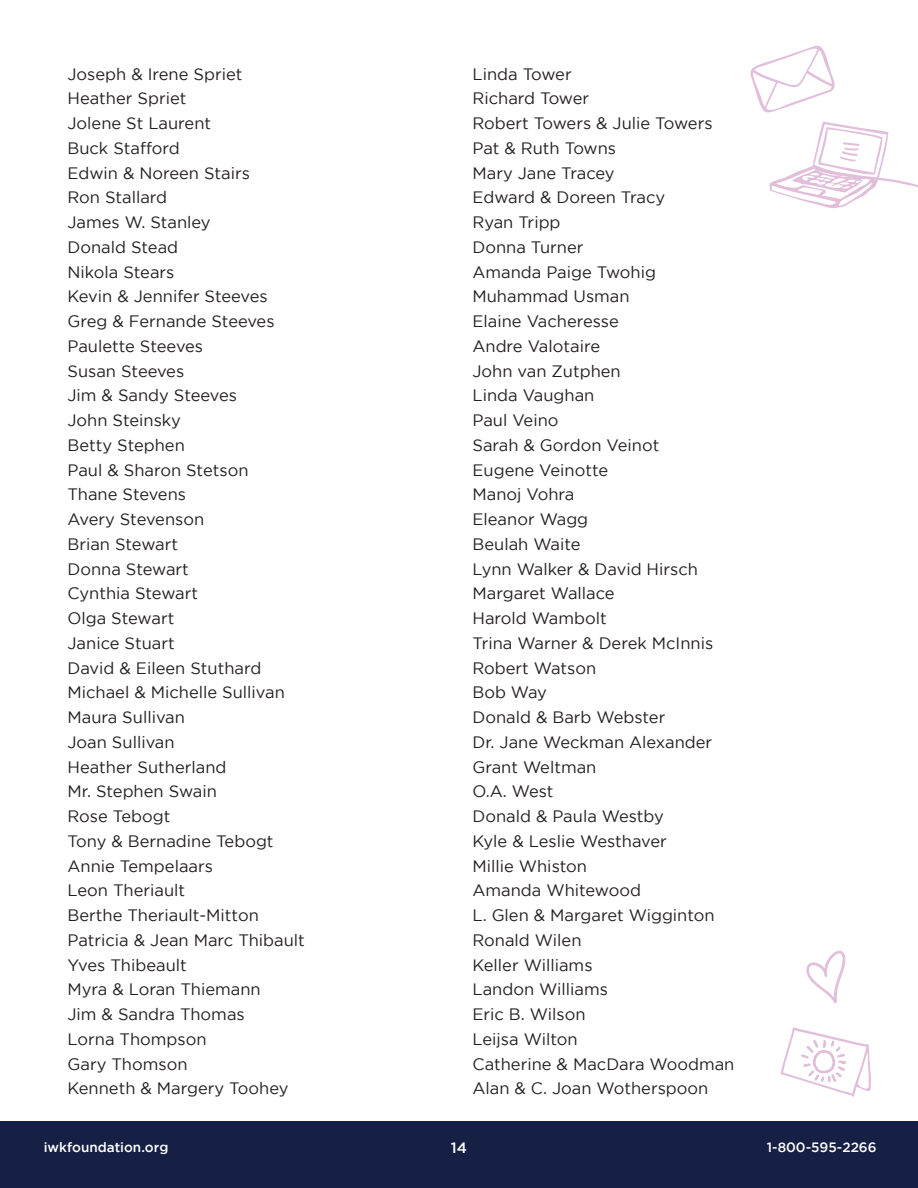
<style>
.page{position:relative;width:918px;height:1188px;background:#fff}
.page>*{position:absolute;margin:0;border:0;box-sizing:border-box;transform-origin:0 0}
.t1{font:16.5px "Gotham";color:#231f20}
.t2{font:500 15px "Gotham";color:#fff}
.t3{font:500 13.5px "Gotham";color:#fff}
</style>
<div class="page">
<div style="left:0;top:1121px;width:918px;height:67px;background:#162044"></div>
<svg style="left:770px;top:122px;width:148px;height:87px"></svg>
<svg style="left:781px;top:1027px;width:90px;height:70px"></svg>
<svg style="left:750px;top:45px;width:85px;height:68px"></svg>
<svg style="left:806px;top:950px;width:40px;height:54px"></svg>
<p class="t1" style="left:68px;top:65px;width:177px">Joseph &amp; Irene Spriet</p>
<p class="t1" style="left:68px;top:89px;width:120px">Heather Spriet</p>
<p class="t1" style="left:68px;top:114px;width:145px">Jolene St Laurent</p>
<p class="t1" style="left:68px;top:139px;width:114px">Buck Stafford</p>
<p class="t1" style="left:68px;top:164px;width:184px">Edwin &amp; Noreen Stairs</p>
<p class="t1" style="left:68px;top:188px;width:101px">Ron Stallard</p>
<p class="t1" style="left:68px;top:213px;width:145px">James W. Stanley</p>
<p class="t1" style="left:68px;top:238px;width:112px">Donald Stead</p>
<p class="t1" style="left:68px;top:263px;width:108px">Nikola Stears</p>
<p class="t1" style="left:68px;top:287px;width:202px">Kevin &amp; Jennifer Steeves</p>
<p class="t1" style="left:68px;top:312px;width:209px">Greg &amp; Fernande Steeves</p>
<p class="t1" style="left:68px;top:337px;width:137px">Paulette Steeves</p>
<p class="t1" style="left:68px;top:362px;width:118px">Susan Steeves</p>
<p class="t1" style="left:68px;top:386px;width:171px">Jim &amp; Sandy Steeves</p>
<p class="t1" style="left:68px;top:411px;width:115px">John Steinsky</p>
<p class="t1" style="left:68px;top:436px;width:119px">Betty Stephen</p>
<p class="t1" style="left:68px;top:461px;width:183px">Paul &amp; Sharon Stetson</p>
<p class="t1" style="left:68px;top:485px;width:120px">Thane Stevens</p>
<p class="t1" style="left:68px;top:510px;width:138px">Avery Stevenson</p>
<p class="t1" style="left:68px;top:535px;width:112px">Brian Stewart</p>
<p class="t1" style="left:68px;top:560px;width:123px">Donna Stewart</p>
<p class="t1" style="left:68px;top:584px;width:132px">Cynthia Stewart</p>
<p class="t1" style="left:68px;top:609px;width:108px">Olga Stewart</p>
<p class="t1" style="left:68px;top:634px;width:109px">Janice Stuart</p>
<p class="t1" style="left:68px;top:659px;width:195px">David &amp; Eileen Stuthard</p>
<p class="t1" style="left:68px;top:683px;width:219px">Michael &amp; Michelle Sullivan</p>
<p class="t1" style="left:68px;top:708px;width:119px">Maura Sullivan</p>
<p class="t1" style="left:68px;top:733px;width:109px">Joan Sullivan</p>
<p class="t1" style="left:68px;top:758px;width:161px">Heather Sutherland</p>
<p class="t1" style="left:68px;top:782px;width:151px">Mr. Stephen Swain</p>
<p class="t1" style="left:68px;top:807px;width:104px">Rose Tebogt</p>
<p class="t1" style="left:68px;top:832px;width:208px">Tony &amp; Bernadine Tebogt</p>
<p class="t1" style="left:68px;top:857px;width:147px">Annie Tempelaars</p>
<p class="t1" style="left:68px;top:881px;width:119px">Leon Theriault</p>
<p class="t1" style="left:68px;top:906px;width:193px">Berthe Theriault-Mitton</p>
<p class="t1" style="left:68px;top:931px;width:239px">Patricia &amp; Jean Marc Thibault</p>
<p class="t1" style="left:68px;top:956px;width:121px">Yves Thibeault</p>
<p class="t1" style="left:68px;top:980px;width:195px">Myra &amp; Loran Thiemann</p>
<p class="t1" style="left:68px;top:1005px;width:179px">Jim &amp; Sandra Thomas</p>
<p class="t1" style="left:68px;top:1030px;width:141px">Lorna Thompson</p>
<p class="t1" style="left:68px;top:1055px;width:122px">Gary Thomson</p>
<p class="t1" style="left:68px;top:1079px;width:222px">Kenneth &amp; Margery Toohey</p>
<p class="t1" style="left:472px;top:65px;width:101px">Linda Tower</p>
<p class="t1" style="left:472px;top:89px;width:118px">Richard Tower</p>
<p class="t1" style="left:472px;top:114px;width:242px">Robert Towers &amp; Julie Towers</p>
<p class="t1" style="left:472px;top:139px;width:145px">Pat &amp; Ruth Towns</p>
<p class="t1" style="left:472px;top:164px;width:144px">Mary Jane Tracey</p>
<p class="t1" style="left:472px;top:188px;width:194px">Edward &amp; Doreen Tracy</p>
<p class="t1" style="left:472px;top:213px;width:90px">Ryan Tripp</p>
<p class="t1" style="left:472px;top:238px;width:113px">Donna Turner</p>
<p class="t1" style="left:472px;top:263px;width:185px">Amanda Paige Twohig</p>
<p class="t1" style="left:472px;top:287px;width:159px">Muhammad Usman</p>
<p class="t1" style="left:472px;top:312px;width:148px">Elaine Vacheresse</p>
<p class="t1" style="left:472px;top:337px;width:129px">Andre Valotaire</p>
<p class="t1" style="left:472px;top:362px;width:150px">John van Zutphen</p>
<p class="t1" style="left:472px;top:386px;width:123px">Linda Vaughan</p>
<p class="t1" style="left:472px;top:411px;width:88px">Paul Veino</p>
<p class="t1" style="left:472px;top:436px;width:188px">Sarah &amp; Gordon Veinot</p>
<p class="t1" style="left:472px;top:461px;width:137px">Eugene Veinotte</p>
<p class="t1" style="left:472px;top:485px;width:103px">Manoj Vohra</p>
<p class="t1" style="left:472px;top:510px;width:117px">Eleanor Wagg</p>
<p class="t1" style="left:472px;top:535px;width:110px">Beulah Waite</p>
<p class="t1" style="left:472px;top:560px;width:227px">Lynn Walker &amp; David Hirsch</p>
<p class="t1" style="left:472px;top:584px;width:144px">Margaret Wallace</p>
<p class="t1" style="left:472px;top:609px;width:136px">Harold Wambolt</p>
<p class="t1" style="left:472px;top:634px;width:242px">Trina Warner &amp; Derek McInnis</p>
<p class="t1" style="left:472px;top:659px;width:125px">Robert Watson</p>
<p class="t1" style="left:472px;top:683px;width:76px">Bob Way</p>
<p class="t1" style="left:472px;top:708px;width:194px">Donald &amp; Barb Webster</p>
<p class="t1" style="left:472px;top:733px;width:241px">Dr. Jane Weckman Alexander</p>
<p class="t1" style="left:472px;top:758px;width:125px">Grant Weltman</p>
<p class="t1" style="left:472px;top:782px;width:83px">O.A. West</p>
<p class="t1" style="left:472px;top:807px;width:193px">Donald &amp; Paula Westby</p>
<p class="t1" style="left:472px;top:832px;width:196px">Kyle &amp; Leslie Westhaver</p>
<p class="t1" style="left:472px;top:857px;width:116px">Millie Whiston</p>
<p class="t1" style="left:472px;top:881px;width:170px">Amanda Whitewood</p>
<p class="t1" style="left:472px;top:906px;width:244px">L. Glen &amp; Margaret Wigginton</p>
<p class="t1" style="left:472px;top:931px;width:111px">Ronald Wilen</p>
<p class="t1" style="left:472px;top:956px;width:122px">Keller Williams</p>
<p class="t1" style="left:472px;top:980px;width:137px">Landon Williams</p>
<p class="t1" style="left:472px;top:1005px;width:115px">Eric B. Wilson</p>
<p class="t1" style="left:472px;top:1030px;width:107px">Leijsa Wilton</p>
<p class="t1" style="left:472px;top:1055px;width:263px">Catherine &amp; MacDara Woodman</p>
<p class="t1" style="left:472px;top:1079px;width:237px">Alan &amp; C. Joan Wotherspoon</p>
<p class="t3" style="left:44px;top:1139px;width:126px">iwkfoundation.org</p>
<p class="t3" style="left:767px;top:1139px;width:111px">1-800-595-2266</p>
<p class="t2" style="left:451px;top:1139px;width:18px">14</p>
</div>
